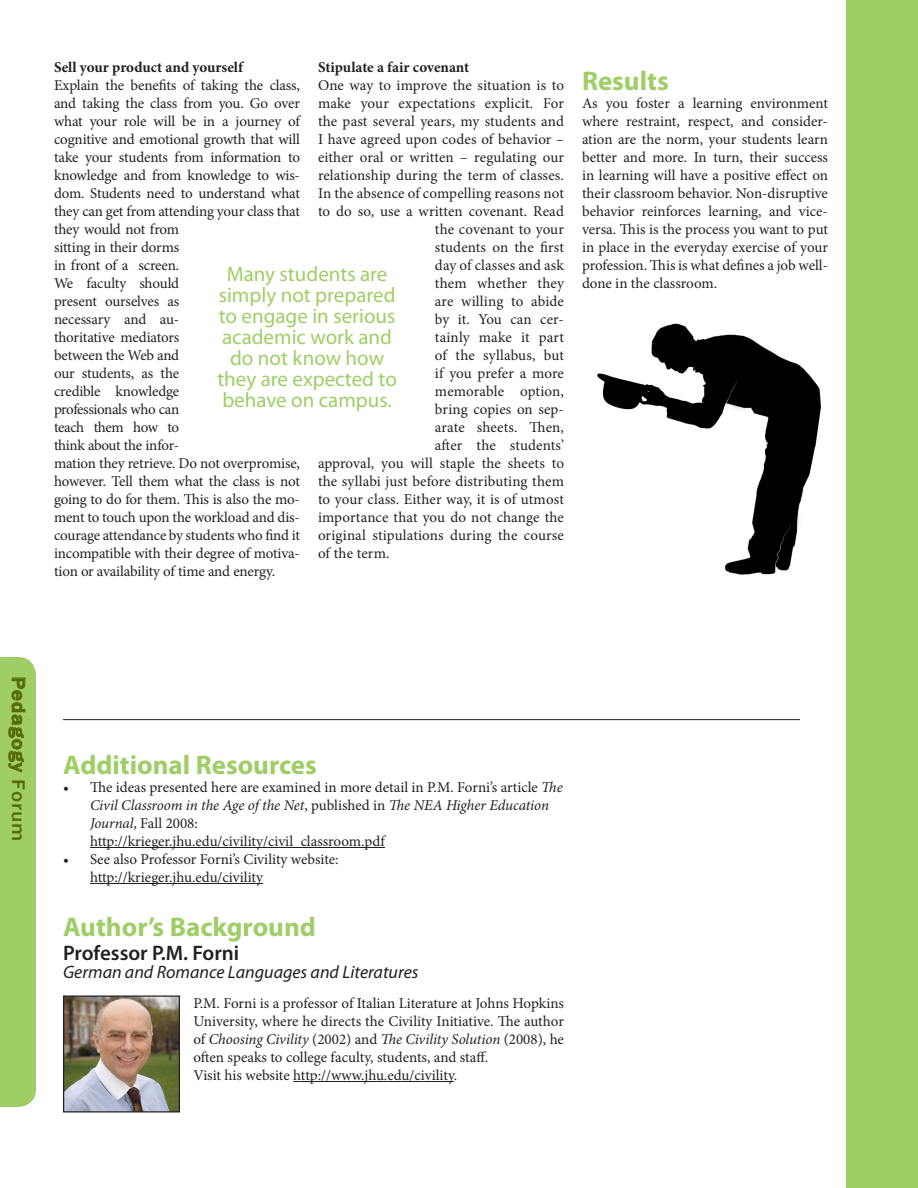
<style>
.page{position:relative;width:918px;height:1188px;background:#fff}
.page>*{position:absolute;margin:0;border:0;box-sizing:border-box;transform-origin:0 0}
.t1{font:700 27px "Myriad Pro";color:#9fce66}
.t2{font:21px/21px "Myriad Pro";color:#9fce66;text-align:center}
.t3{font:600 21px "Myriad Pro";color:#231f20}
.t4{font:500 18.9px "Franklin Gothic";letter-spacing:.05em;color:#556b0e;scale:1.11 1}
.t5{font:italic 18px "Myriad Pro";color:#231f20}
.t6{font:15px/18px "Minion Pro";letter-spacing:-.005em;color:#231f20}
.t7{font:700 15px "Minion Pro";letter-spacing:-.005em;color:#231f20}
.s1{font-style:italic}
</style>
<div class="page">
<div style="left:846px;top:0;width:72px;height:1188px;background:#9fce66"></div>
<div style="left:0;top:657px;width:36px;height:450px;background:#9fce66"></div>
<hr style="left:90px;top:847px;width:295px;height:1px;background:#231f20">
<hr style="left:90px;top:883px;width:173px;height:1px;background:#231f20">
<hr style="left:293px;top:1081px;width:161px;height:1px;background:#231f20">
<img style="left:597px;top:323px;width:224px;height:252px">
<img style="left:65px;top:997px;width:113px;height:113px">
<div style="left:63px;top:995px;width:117px;height:117px;border:1px solid #231f20"></div>
<hr style="left:63px;top:719px;width:737px;height:1px;background:#231f20">
<p class="t7" style="left:54px;top:57px;width:191px">Sell your product and yourself</p>
<p class="t6" style="left:54px;top:76px;width:248px">Explain the benefits of taking the class, and taking the class from you. Go over what your role will be in a journey of cognitive and emotional growth that will take your students from information to knowledge and from knowledge to wis&shy;dom. Students need to understand what they can get from attending your class that they would not from<br>sitting in their dorms<br>in front of a screen.<br>We faculty should<br>present ourselves as<br>necessary and au-<br>thoritative mediators<br>between the Web and<br>our students, as the<br>credible knowledge<br>professionals who can<br>teach them how to<br>think about the infor-<br>mation they retrieve. Do not overpromise, however. Tell them what the class is not going to do for them. This is also the mo&shy;ment to touch upon the workload and dis&shy;courage attendance by students who find it incompatible with their degree of motiva&shy;tion or availability of time and energy.</p>
<p class="t7" style="left:318px;top:57px;width:153px">Stipulate a fair covenant</p>
<p class="t6" style="left:318px;top:76px;width:248px">One way to improve the situation is to</p>
<p class="t6" style="left:318px;top:94px;width:247px">make your expectations explicit. For</p>
<p class="t6" style="left:318px;top:112px;width:248px">the past several years, my students and</p>
<p class="t6" style="left:318px;top:130px;width:247px">I have agreed upon codes of behavior –</p>
<p class="t6" style="left:318px;top:148px;width:248px">either oral or written – regulating our</p>
<p class="t6" style="left:318px;top:166px;width:248px">relationship during the term of classes.</p>
<p class="t6" style="left:318px;top:184px;width:247px">In the absence of compelling reasons not</p>
<p class="t6" style="left:318px;top:202px;width:247px">to do so, use a written covenant. Read</p>
<p class="t6" style="left:435px;top:220px;width:130px">the covenant to your</p>
<p class="t6" style="left:435px;top:238px;width:131px">students on the first</p>
<p class="t6" style="left:435px;top:256px;width:131px">day of classes and ask</p>
<p class="t6" style="left:435px;top:274px;width:131px">them whether they</p>
<p class="t6" style="left:435px;top:292px;width:131px">are willing to abide</p>
<p class="t6" style="left:435px;top:310px;width:131px">by it. You can cer-</p>
<p class="t6" style="left:435px;top:328px;width:131px">tainly make it part</p>
<p class="t6" style="left:435px;top:346px;width:131px">of the syllabus, but</p>
<p class="t6" style="left:435px;top:364px;width:131px">if you prefer a more</p>
<p class="t6" style="left:435px;top:382px;width:130px">memorable option,</p>
<p class="t6" style="left:435px;top:400px;width:131px">bring copies on sep-</p>
<p class="t6" style="left:435px;top:418px;width:131px">arate sheets. Then,</p>
<p class="t6" style="left:435px;top:436px;width:131px">after the students’</p>
<p class="t6" style="left:318px;top:454px;width:247px">approval, you will staple the sheets to</p>
<p class="t6" style="left:318px;top:472px;width:248px">the syllabi just before distributing them</p>
<p class="t6" style="left:318px;top:490px;width:247px">to your class. Either way, it is of utmost</p>
<p class="t6" style="left:318px;top:508px;width:247px">importance that you do not change the</p>
<p class="t6" style="left:318px;top:526px;width:247px">original stipulations during the course</p>
<p class="t6" style="left:318px;top:544px;width:73px">of the term.</p>
<p class="t2" style="left:217px;top:263px;width:181px">Many students are simply not prepared to engage in serious academic work and do not know how they are expected to behave on campus.</p>
<p class="t1" style="left:582px;top:63px;width:88px">Results</p>
<p class="t6" style="left:582px;top:94px;width:248px;text-align:justify">As you foster a learning environment where restraint, respect, and consider&shy;ation are the norm, your students learn better and more. In turn, their success in learning will have a positive effect on their classroom behavior. Non-disruptive behavior reinforces learning, and vice&shy;versa. This is the process you want to put in place in the everyday exercise of your profession. This is what defines a job well&shy;done in the classroom.</p>
<p class="t4" style="left:30px;top:676px;width:150px;rotate:90deg">Pedagogy Forum</p>
<p class="t1" style="left:63px;top:747px;width:255px">Additional Resources</p>
<p class="t6" style="left:90px;top:778px;width:474px;text-indent:-27px">• The ideas presented here are examined in more detail in P.M. Forni’s article <span class="s1">The Civil Classroom in the Age of the Net</span>, published in <span class="s1">The NEA Higher Education Journal</span>, Fall 2008:<br>http://krieger.jhu.edu/civility/civil_classroom.pdf</p>
<p class="t6" style="left:90px;top:850px;width:250px;text-indent:-27px">• See also Professor Forni’s Civility website: http://krieger.jhu.edu/civility</p>
<p class="t1" style="left:63px;top:909px;width:254px">Author’s Background</p>
<p class="t3" style="left:63px;top:940px;width:178px">Professor P.M. Forni</p>
<p class="t5" style="left:63px;top:961px;width:357px">German and Romance Languages and Literatures</p>
<p class="t6" style="left:194px;top:994px;width:372px;text-align:justify">P.M. Forni is a professor of Italian Literature at Johns Hopkins University, where he directs the Civility Initiative. The author of <span class="s1">Choosing Civility</span> (2002) and <span class="s1">The Civility Solution</span> (2008), he often speaks to college faculty, students, and staff.</p>
<p class="t6" style="left:194px;top:1066px;width:265px">Visit his website http://www.jhu.edu/civility.</p>
</div>
